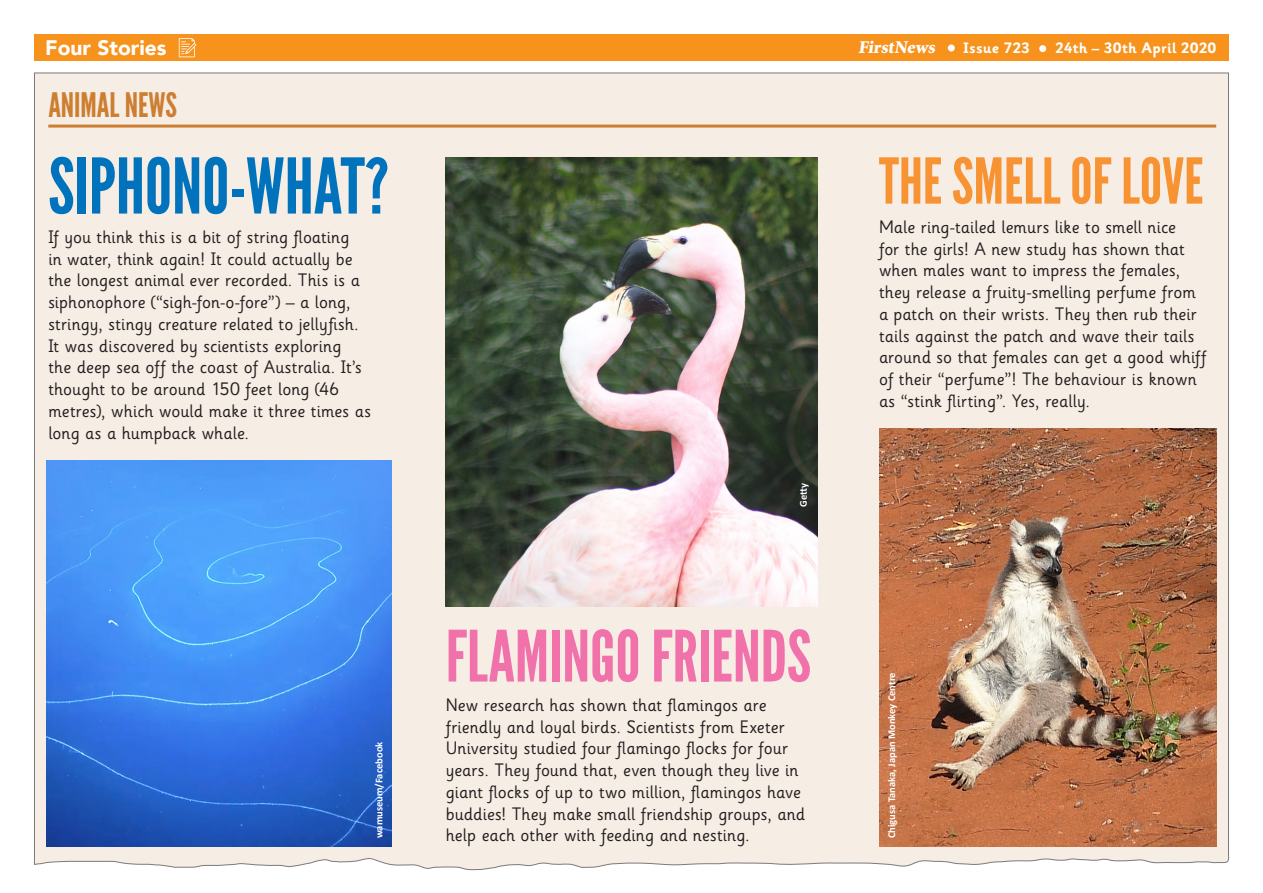
<style>
.page{position:relative;width:1263px;height:893px;background:#fff}
.page>*{position:absolute;margin:0;border:0;box-sizing:border-box;transform-origin:0 0}
.t1{font:76.5px "League Gothic";color:#0073bc}
.t2{font:70.5px "League Gothic";color:#f171ab}
.t3{font:63px "League Gothic";color:#f79332}
.t4{font:33.75px "League Gothic";color:#cd7e31}
.t5{font:900 21px "Avenir";color:#fff}
.Crossword_clues{font:18px/21.8px "Sassoon Infant Std";letter-spacing:.005em;color:#231f20}
.t6{font:900 18px "Minion Std";color:#fff}
.t7{font:700 15px "Sassoon Infant Std";letter-spacing:.025em;color:#fff}
.Body{font:700 10.5px "Calibri";color:#fff}
.Date{font:700 10.5px "Calibri";color:#fff}
</style>
<div class="page">
<div style="left:34px;top:72px;width:1195px;height:798px;background:#f6ede4"></div>
<div style="left:34px;top:34px;width:1195px;height:27px;background:#f7931d"></div>
<div style="left:948px;top:45px;width:7px;height:7px;background:#fff;border-radius:50%"></div>
<div style="left:1039px;top:45px;width:7px;height:7px;background:#fff;border-radius:50%"></div>
<svg style="left:179px;top:38px;width:17px;height:19px"></svg>
<hr style="left:48px;top:125px;width:1168px;height:3px;background:#cd7e31">
<img style="left:47px;top:461px;width:345px;height:385px">
<img style="left:446px;top:157px;width:371px;height:450px">
<img style="left:879px;top:428px;width:337px;height:418px">
<p class="t5" style="left:45px;top:30px;width:123px">Four Stories</p>
<p class="t6" style="left:858px;top:38px;width:81px">FirstNews</p>
<p class="t7" style="left:963px;top:39px;width:68px">Issue 723</p>
<p class="t7" style="left:1055px;top:39px;width:162px">24th – 30th April 2020</p>
<p class="t4" style="left:48px;top:85px;width:130px">ANIMAL NEWS</p>
<p class="t1" style="left:48px;top:141px;width:342px">SIPHONO-WHAT?</p>
<p class="Crossword_clues" style="left:48px;top:226px;width:324px">If you think this is a bit of string floating<br>in water, think again! It could actually be the longest animal ever recorded. This is a siphonophore (“sigh-fon-o-fore”) – a long, stringy, stingy creature related to jellyfish.<br>It was discovered by scientists exploring<br>the deep sea off the coast of Australia. It’s thought to be around 150 feet long (46 metres), which would make it three times as long as a humpback whale.</p>
<p class="t3" style="left:879px;top:144px;width:326px">THE SMELL OF LOVE</p>
<p class="Crossword_clues" style="left:879px;top:216px;width:329px">Male ring-tailed lemurs like to smell nice<br>for the girls! A new study has shown that when males want to impress the females, they release a fruity-smelling perfume from a patch on their wrists. They then rub their tails against the patch and wave their tails around so that females can get a good whiff of their “perfume”! The behaviour is known as “stink flirting”. Yes, really.</p>
<p class="Date" style="left:372px;top:838px;width:98px;rotate:-90deg">wamuseum/Facebook</p>
<p class="Date" style="left:797px;top:507px;width:25px;rotate:-90deg">Getty</p>
<p class="t2" style="left:446px;top:614px;width:367px">FLAMINGO FRIENDS</p>
<p class="Crossword_clues" style="left:446px;top:694px;width:361px">New research has shown that flamingos are friendly and loyal birds. Scientists from Exeter University studied four flamingo flocks for four years. They found that, even though they live in giant flocks of up to two million, flamingos have buddies! They make small friendship groups, and help each other with feeding and nesting.</p>
<p class="Body" style="left:885px;top:838px;width:167px;rotate:-90deg">Chigusa Tanaka, Japan Monkey Centre</p>
</div>
